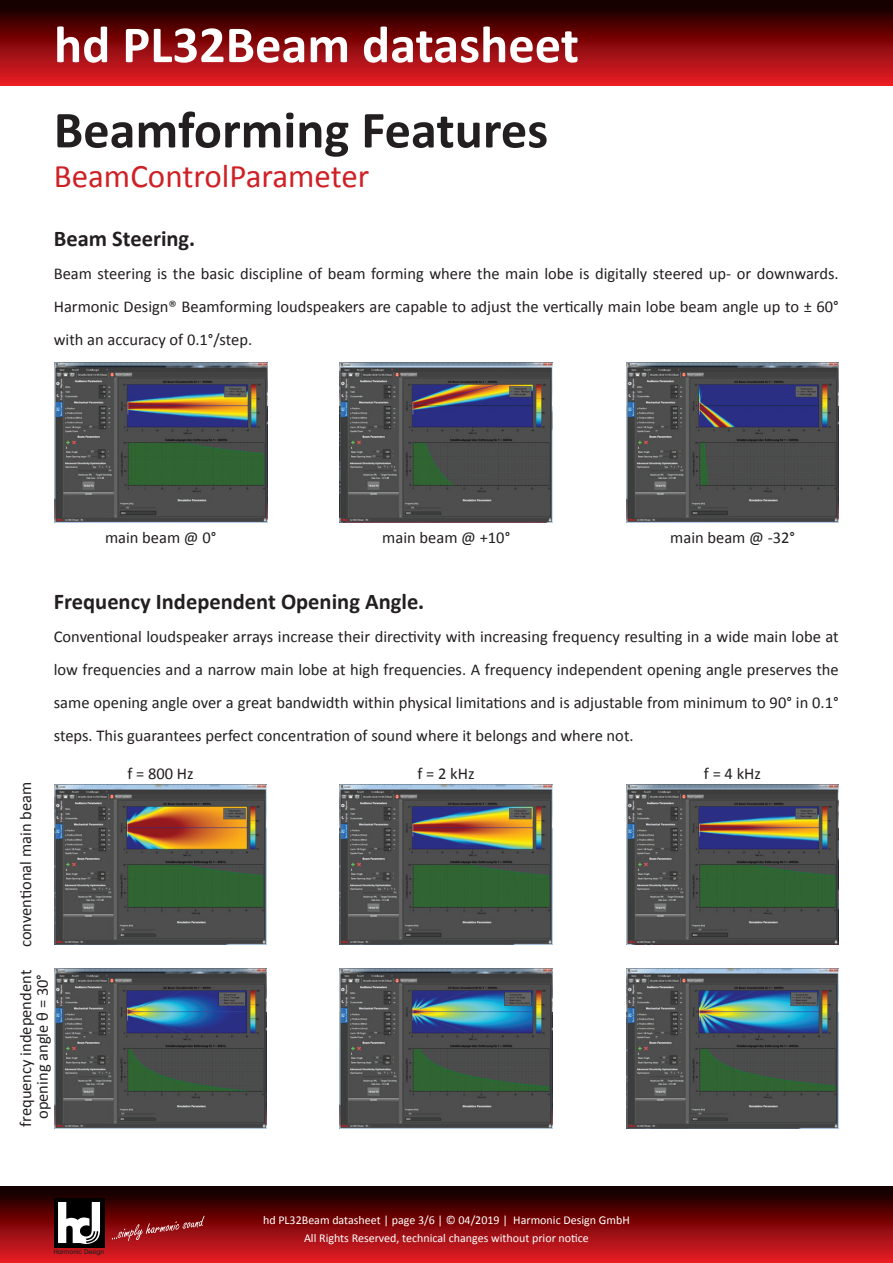
<style>
.page{position:relative;width:893px;height:1263px;background:#fff}
.page>*{position:absolute;margin:0;border:0;box-sizing:border-box;transform-origin:0 0}
.t1{font:700 52.5px "Calibri";color:#fff}
.t2{font:700 52.5px "Calibri";color:#231f20}
.t3{font:33px "Calibri";color:#cf2026}
.t4{font:700 22.5px "Calibri";color:#231f20}
.t5{font:16.5px/33px "Calibri";color:#231f20;text-align:justify}
.t6{font:12px/18px "Calibri";color:#fff;text-align:center}
.t7{font:500 6.45px "Avant Garde IT Cby BT";color:#231f20}
</style>
<div class="page">
<div style="left:0;top:1186px;width:893px;height:77px;background:linear-gradient(to bottom,#0a0000,#ef1b23)"></div>
<div style="left:54px;top:1198px;width:50px;height:49px;background:#000001"></div>
<svg style="left:58px;top:1202px;width:42px;height:42px"></svg>
<svg style="left:112px;top:1216px;width:93px;height:25px;background:#962123"></svg>
<div style="left:0;top:0;width:893px;height:85px;background:linear-gradient(to bottom,#0b0000,#ef1b23)"></div>
<img style="left:54px;top:363px;width:213px;height:159px">
<img style="left:340px;top:363px;width:213px;height:159px">
<img style="left:626px;top:363px;width:213px;height:159px">
<img style="left:54px;top:785px;width:213px;height:159px">
<img style="left:340px;top:785px;width:212px;height:159px">
<img style="left:626px;top:785px;width:213px;height:159px">
<img style="left:54px;top:968px;width:213px;height:160px">
<img style="left:340px;top:968px;width:212px;height:160px">
<img style="left:626px;top:968px;width:213px;height:160px">
<h1 class="t1" style="left:54px;top:11px;width:526px">hd PL32Beam datasheet</h1>
<h1 class="t2" style="left:54px;top:96px;width:496px">Beamforming Features</h1>
<h2 class="t3" style="left:54px;top:155px;width:317px">BeamControlParameter</h2>
<h3 class="t4" style="left:54px;top:225px;width:143px">Beam Steering.</h3>
<p class="t5" style="left:54px;top:257px;width:786px">Beam steering is the basic discipline of beam forming where the main lobe is digitally steered up- or downwards.<br>Harmonic Design® Beamforming loudspeakers are capable to adjust the vertically main lobe beam angle up to ± 60° with an accuracy of 0.1°/step.</p>
<p class="t5" style="left:105px;top:521px;width:113px">main beam @ 0°</p>
<p class="t5" style="left:382px;top:521px;width:129px">main beam @ +10°</p>
<p class="t5" style="left:670px;top:521px;width:126px">main beam @ -32°</p>
<h3 class="t4" style="left:54px;top:588px;width:372px">Frequency Independent Opening Angle.</h3>
<p class="t5" style="left:54px;top:620px;width:786px">Conventional loudspeaker arrays increase their directivity with increasing frequency resulting in a wide main lobe at low frequencies and a narrow main lobe at high frequencies. A frequency independent opening angle preserves the same opening angle over a great bandwidth within physical limitations and is adjustable from minimum to 90° in 0.1° steps. This guarantees perfect concentration of sound where it belongs and where not.</p>
<p class="t5" style="left:9px;top:947px;width:167px;rotate:-90deg">conventional main beam</p>
<p class="t5" style="left:18px;top:1127px;width:158px;line-height:16.5px;text-align:center;rotate:-90deg">frequency independent opening angle θ = 30°</p>
<p class="t5" style="left:127px;top:757px;width:68px">f = 800 Hz</p>
<p class="t5" style="left:417px;top:757px;width:59px">f = 2 kHz</p>
<p class="t5" style="left:704px;top:757px;width:59px">f = 4 kHz</p>
<p class="t7" style="left:54px;top:1248px;width:52px">Harmonic Design</p>
<p class="t6" style="left:263px;top:1211px;width:368px">hd PL32Beam datasheet | page 3/6 | © 04/2019 | Harmonic Design GmbH<br>All Rights Reserved, technical changes without prior notice</p>
</div>
